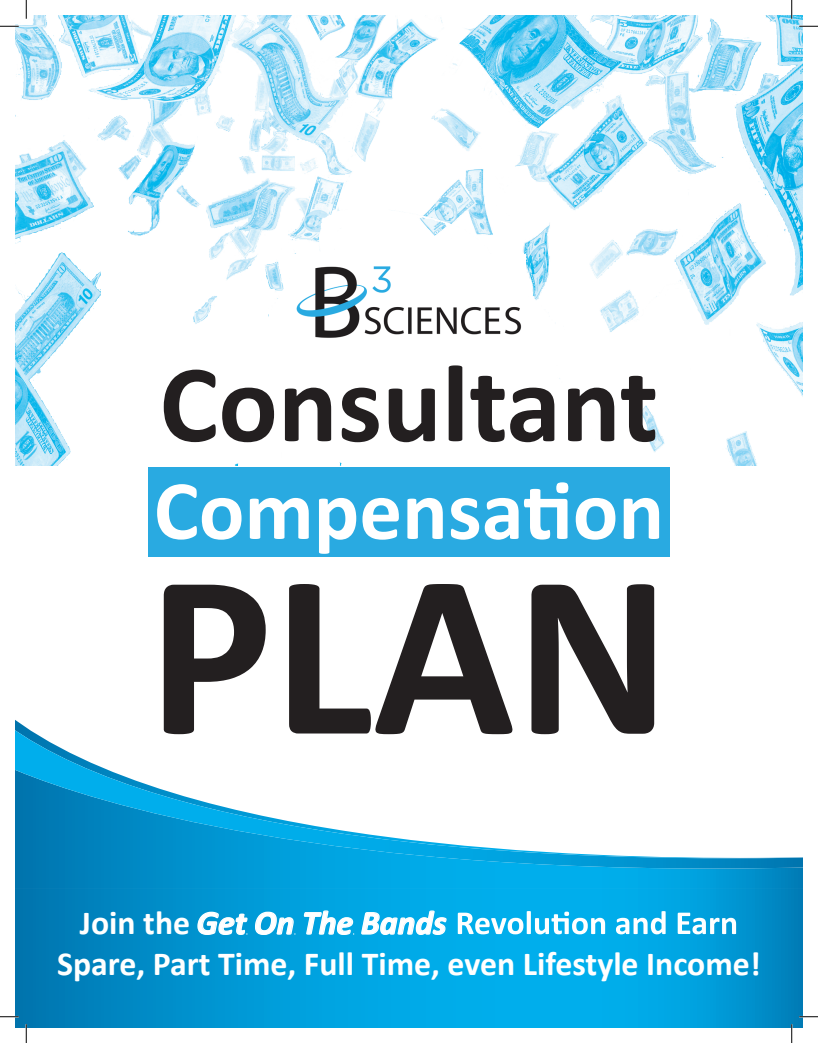
<style>
.page{position:relative;width:818px;height:1043px;background:#fff}
.page>*{position:absolute;margin:0;border:0;box-sizing:border-box;transform-origin:0 0}
.t1{font:700 235.38px "Calibri";color:#231f20}
.t2{font:700 111.12px "Calibri";color:#231f20}
.t3{font:700 33.75px/40.5px "Calibri";color:#fff}
.s1{font-style:italic}
</style>
<div class="page">
<img style="left:15px;top:15px;width:787px;height:450px">
<svg style="left:15px;top:888px;width:787px;height:140px;background:#0099d6"></svg>
<svg style="left:15px;top:720px;width:787px;height:168px;background:#21a8dd"></svg>
<svg style="left:15px;top:723px;width:787px;height:145px"></svg>
<div style="left:148px;top:467px;width:521px;height:89px;background:#29aae1"></div>
<svg style="left:157px;top:482px;width:502px;height:72px"></svg>
<svg style="left:197px;top:910px;width:51px;height:34px;background:#31aadb"></svg>
<svg style="left:254px;top:905px;width:41px;height:41px;background:#25abdf"></svg>
<svg style="left:303px;top:898px;width:51px;height:48px;background:#21afe4"></svg>
<svg style="left:362px;top:909px;width:85px;height:37px;background:#2db8eb"></svg>
<svg style="left:458px;top:911px;width:278px;height:23px"></svg>
<img style="left:293px;top:255px;width:232px;height:90px">
<svg style="left:0;top:25px;width:19px;height:2px"></svg>
<svg style="left:799px;top:25px;width:19px;height:2px"></svg>
<svg style="left:0;top:1015px;width:19px;height:2px"></svg>
<svg style="left:799px;top:1015px;width:19px;height:2px"></svg>
<svg style="left:25px;top:0;width:2px;height:19px"></svg>
<svg style="left:25px;top:1024px;width:2px;height:18px"></svg>
<svg style="left:790px;top:0;width:2px;height:19px"></svg>
<svg style="left:790px;top:1024px;width:2px;height:18px"></svg>
<p class="t2" style="left:159px;top:333px;width:500px">Consultant</p>
<p class="t1" style="left:147px;top:505px;width:524px">PLAN</p>
<p class="t3" style="left:57px;top:902px;width:705px;text-indent:23px">Join the <span class="s1">Get On The Bands<br></span>Spare, Part Time, Full Time, even Lifestyle Income!</p>
</div>
